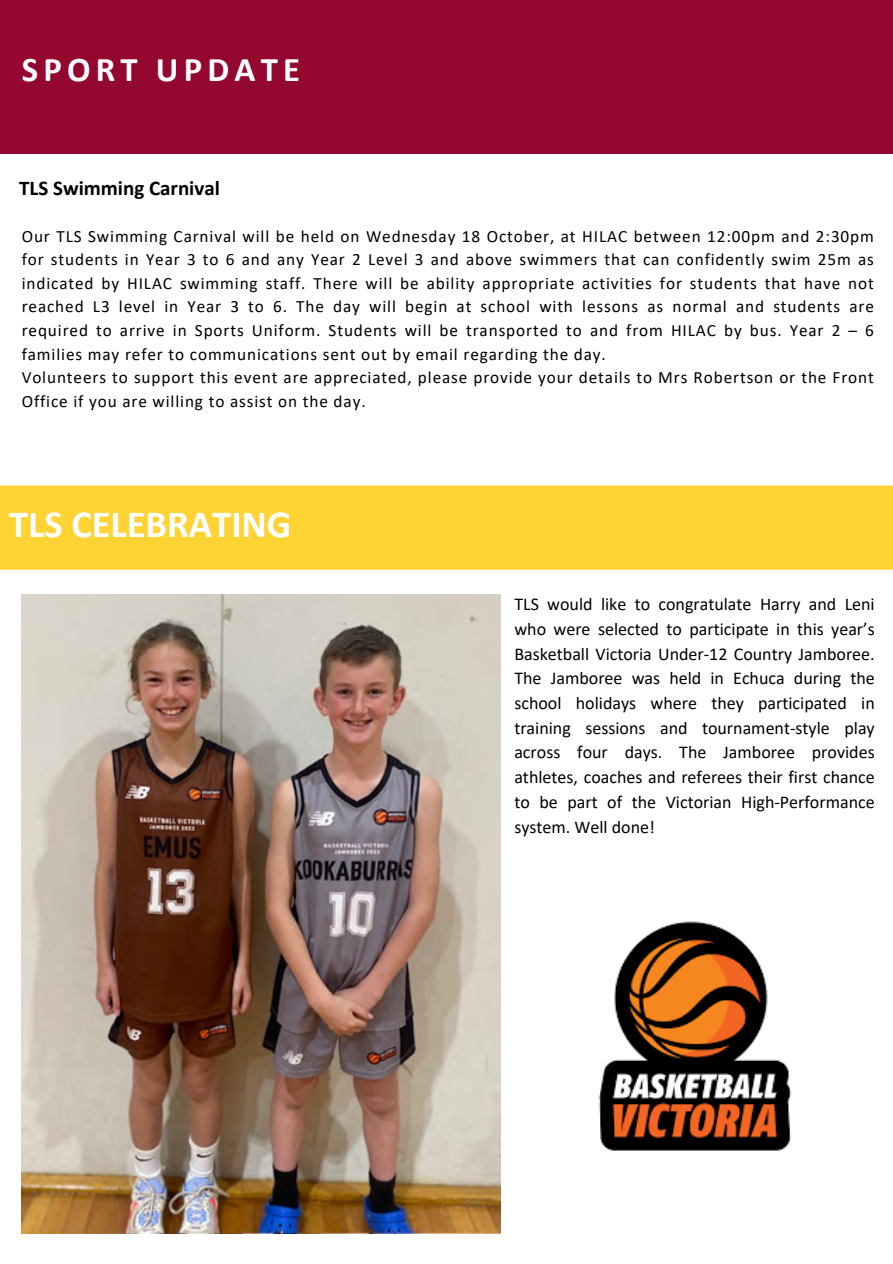
<style>
.page{position:relative;width:893px;height:1264px;background:#fff}
.page>*{position:absolute;margin:0;border:0;box-sizing:border-box;transform-origin:0 0}
.t1{font:700 38.55px "Calibri";color:#fff}
.t2{font:700 34.65px "Calibri";letter-spacing:.15em;color:#fff}
.t3{font:700 21px "Calibri";color:#000}
.t4{font:18px/24.8px "Calibri";color:#000;text-align:justify}
.t5{font:17.25px/23.5px "Calibri";letter-spacing:.05em;color:#000;text-align:justify}
</style>
<div class="page">
<div style="left:0;top:0;width:892px;height:153px;background:#940730"></div>
<div style="left:0;top:485px;width:892px;height:84px;background:#ffd334"></div>
<img style="left:22px;top:595px;width:479px;height:638px">
<img style="left:598px;top:921px;width:194px;height:230px">
<p class="t2" style="left:22px;top:55px;width:280px">SPORT UPDATE</p>
<p class="t3" style="left:19px;top:179px;width:202px">TLS Swimming Carnival</p>
<p class="t5" style="left:22px;top:225px;width:853px">Our TLS Swimming Carnival will be held on Wednesday 18 October, at HILAC between 12:00pm and 2:30pm for students in Year 3 to 6 and any Year 2 Level 3 and above swimmers that can confidently swim 25m as indicated by HILAC swimming staff. There will be ability appropriate activities for students that have not reached L3 level in Year 3 to 6. The day will begin at school with lessons as normal and students are required to arrive in Sports Uniform. Students will be transported to and from HILAC by bus. Year 2 – 6 families may refer to communications sent out by email regarding the day.</p>
<p class="t5" style="left:22px;top:367px;width:853px">Volunteers to support this event are appreciated, please provide your details to Mrs Robertson or the Front<br>Office if you are willing to assist on the day.</p>
<p class="t1" style="left:9px;top:508px;width:284px">TLS CELEBRATING</p>
<p class="t4" style="left:514px;top:593px;width:362px">TLS would like to congratulate Harry and Leni who were selected to participate in this year’s Basketball Victoria Under-12 Country Jamboree.<br>The Jamboree was held in Echuca during the school holidays where they participated in training sessions and tournament-style play across four days. The Jamboree provides athletes, coaches and referees their first chance to be part of the Victorian High-Performance system. Well done!</p>
</div>
